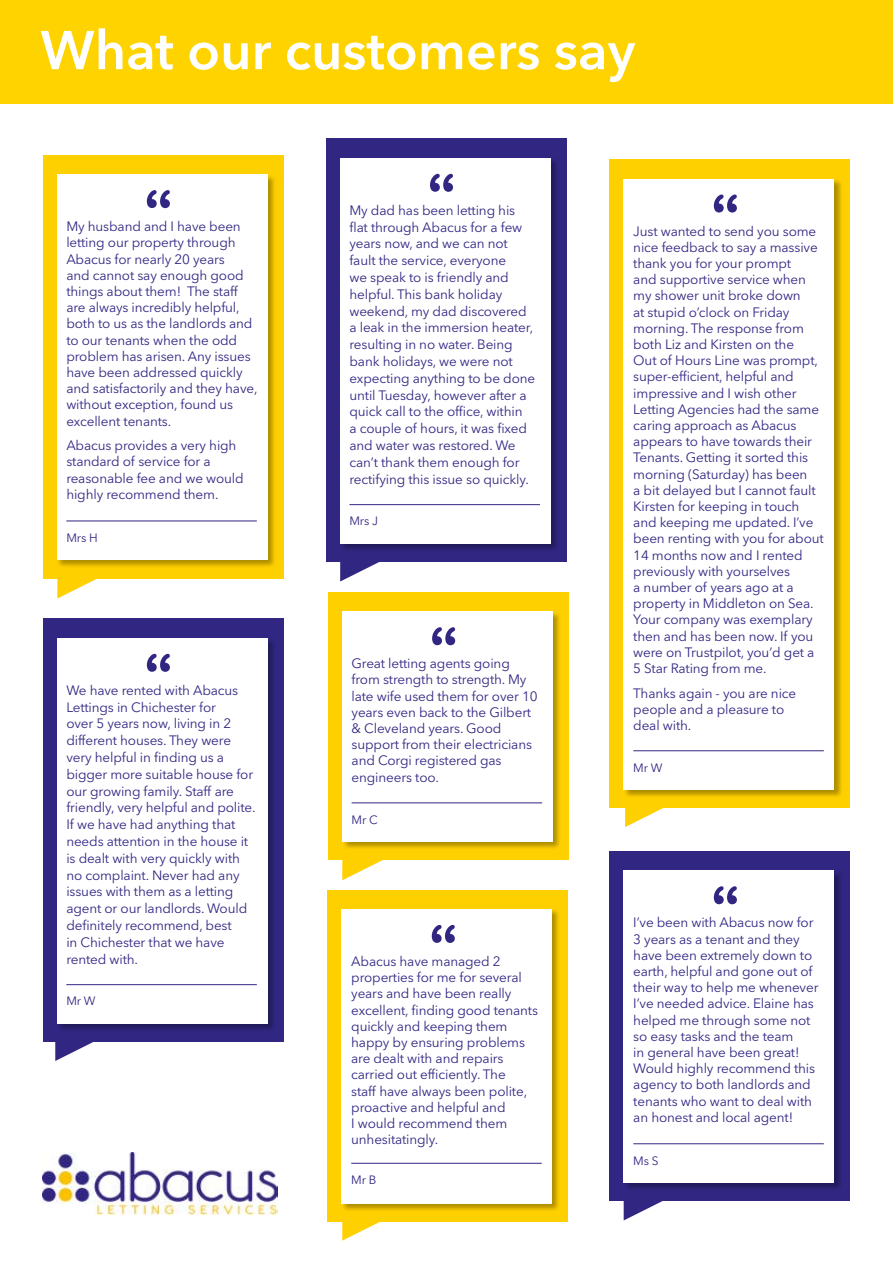
<style>
.page{position:relative;width:893px;height:1263px;background:#fff}
.page>*{position:absolute;margin:0;border:0;box-sizing:border-box;transform-origin:0 0}
.t1{font:61.5px "Arial Rounded MT Bold";color:#312783}
.t2{font:600 54px "Avenir Next LT Pro";color:#fff}
.t3{font:13.5px/16.2px "Avenir Next LT Pro";letter-spacing:-.01em;color:#312783}
.t4{font:12px "Avenir Next LT Pro";letter-spacing:-.01em;color:#312783}
</style>
<div class="page">
<div style="left:0;top:0;width:893px;height:104px;background:#ffd300"></div>
<div style="left:43px;top:155px;width:240px;height:423px;background:#ffd000"></div>
<div style="left:57px;top:174px;width:219px;height:394px;background:#000;opacity:.32"></div>
<div style="left:57px;top:174px;width:210px;height:386px;background:#fff"></div>
<hr style="left:66px;top:521px;width:191px;height:1px;background:#312783">
<div style="left:326px;top:139px;width:241px;height:423px;background:#312783"></div>
<div style="left:340px;top:157px;width:219px;height:395px;background:#000;opacity:.32"></div>
<div style="left:340px;top:158px;width:210px;height:385px;background:#fff"></div>
<hr style="left:349px;top:504px;width:191px;height:1px;background:#312783">
<div style="left:609px;top:159px;width:241px;height:649px;background:#ffd000"></div>
<div style="left:623px;top:178px;width:220px;height:620px;background:#000;opacity:.32"></div>
<div style="left:624px;top:179px;width:210px;height:610px;background:#fff"></div>
<hr style="left:633px;top:750px;width:191px;height:1px;background:#312783">
<div style="left:43px;top:619px;width:240px;height:423px;background:#312783"></div>
<div style="left:57px;top:637px;width:219px;height:395px;background:#000;opacity:.32"></div>
<div style="left:57px;top:638px;width:210px;height:385px;background:#fff"></div>
<hr style="left:66px;top:984px;width:191px;height:1px;background:#312783">
<div style="left:328px;top:592px;width:241px;height:268px;background:#ffd000"></div>
<div style="left:342px;top:611px;width:219px;height:240px;background:#000;opacity:.32"></div>
<div style="left:342px;top:611px;width:210px;height:231px;background:#fff"></div>
<hr style="left:352px;top:802px;width:190px;height:1px;background:#312783">
<div style="left:609px;top:851px;width:241px;height:350px;background:#312783"></div>
<div style="left:623px;top:870px;width:220px;height:321px;background:#000;opacity:.32"></div>
<div style="left:624px;top:870px;width:210px;height:312px;background:#fff"></div>
<hr style="left:633px;top:1143px;width:191px;height:1px;background:#312783">
<div style="left:327px;top:890px;width:241px;height:331px;background:#ffd000"></div>
<div style="left:341px;top:908px;width:220px;height:304px;background:#000;opacity:.32"></div>
<div style="left:342px;top:909px;width:210px;height:294px;background:#fff"></div>
<hr style="left:351px;top:1163px;width:191px;height:1px;background:#312783">
<img style="left:43px;top:1152px;width:234px;height:62px">
<svg style="left:57px;top:578px;width:43px;height:20px"></svg>
<svg style="left:342px;top:860px;width:41px;height:20px"></svg>
<svg style="left:342px;top:1221px;width:43px;height:20px"></svg>
<svg style="left:625px;top:808px;width:38px;height:19px"></svg>
<svg style="left:55px;top:1042px;width:38px;height:19px"></svg>
<svg style="left:340px;top:562px;width:39px;height:19px"></svg>
<svg style="left:624px;top:1201px;width:39px;height:19px"></svg>
<h2 class="t2" style="left:40px;top:17px;width:596px">What our customers say</h2>
<h1 class="t1" style="left:144px;top:177px;width:30px">“</h1>
<p class="t3" style="left:66px;top:218px;width:176px">My husband and I have been letting our property through</p>
<p class="t3" style="left:66px;top:251px;width:193px">Abacus for nearly 20 years<br>and cannot say enough good things about them! The staff are always incredibly helpful, both to us as the landlords and to our tenants when the odd problem has arisen. Any issues have been addressed quickly and satisfactorily and they have, without exception, found us excellent tenants.</p>
<p class="t3" style="left:66px;top:437px;width:179px">Abacus provides a very high standard of service for a reasonable fee and we would highly recommend them.</p>
<p class="t4" style="left:66px;top:530px;width:33px">Mrs H</p>
<h1 class="t1" style="left:144px;top:640px;width:30px">“</h1>
<p class="t3" style="left:66px;top:682px;width:173px;line-height:16.8px">We have rented with Abacus<br>Lettings in Chichester for</p>
<p class="t3" style="left:66px;top:715px;width:191px;line-height:16.8px">over 5 years now, living in 2 different houses. They were very helpful in finding us a bigger more suitable house for our growing family. Staff are friendly, very helpful and polite.<br>If we have had anything that needs attention in the house it is dealt with very quickly with no complaint. Never had any issues with them as a letting agent or our landlords. Would definitely recommend, best<br>in Chichester that we have rented with.</p>
<p class="t4" style="left:66px;top:994px;width:31px">Mr W</p>
<h1 class="t1" style="left:427px;top:160px;width:30px">“</h1>
<p class="t3" style="left:349px;top:202px;width:174px;line-height:16.8px">My dad has been letting his flat through Abacus for a few</p>
<p class="t3" style="left:349px;top:235px;width:187px;line-height:16.8px">years now, and we can not fault the service, everyone<br>we speak to is friendly and helpful. This bank holiday weekend, my dad discovered a leak in the immersion heater, resulting in no water. Being bank holidays, we were not expecting anything to be done until Tuesday, however after a quick call to the office, within<br>a couple of hours, it was fixed and water was restored. We can’t thank them enough for rectifying this issue so quickly.</p>
<p class="t4" style="left:349px;top:514px;width:30px">Mrs J</p>
<h1 class="t1" style="left:429px;top:614px;width:30px">“</h1>
<p class="t3" style="left:352px;top:655px;width:176px">Great letting agents going from strength to strength. My</p>
<p class="t3" style="left:352px;top:688px;width:187px">late wife used them for over 10 years even back to the Gilbert &amp; Cleveland years. Good support from their electricians and Corgi registered gas engineers too.</p>
<p class="t4" style="left:352px;top:812px;width:28px">Mr C</p>
<h1 class="t1" style="left:429px;top:911px;width:30px">“</h1>
<p class="t3" style="left:351px;top:953px;width:172px">Abacus have managed 2 properties for me for several</p>
<p class="t3" style="left:351px;top:985px;width:188px">years and have been really excellent, finding good tenants quickly and keeping them happy by ensuring problems are dealt with and repairs carried out efficiently. The<br>staff have always been polite, proactive and helpful and<br>I would recommend them unhesitatingly.</p>
<p class="t4" style="left:351px;top:1173px;width:27px">Mr B</p>
<h1 class="t1" style="left:711px;top:181px;width:30px">“</h1>
<p class="t3" style="left:633px;top:223px;width:186px">Just wanted to send you some nice feedback to say a massive</p>
<p class="t3" style="left:633px;top:255px;width:192px">thank you for your prompt<br>and supportive service when my shower unit broke down<br>at stupid o’clock on Friday morning. The response from both Liz and Kirsten on the<br>Out of Hours Line was prompt, super-efficient, helpful and impressive and I wish other<br>Letting Agencies had the same caring approach as Abacus appears to have towards their<br>Tenants. Getting it sorted this morning (Saturday) has been<br>a bit delayed but I cannot fault<br>Kirsten for keeping in touch and keeping me updated. I’ve been renting with you for about<br>14 months now and I rented previously with yourselves<br>a number of years ago at a property in Middleton on Sea.<br>Your company was exemplary then and has been now. If you were on Trustpilot, you’d get a<br>5 Star Rating from me.</p>
<p class="t3" style="left:633px;top:685px;width:164px">Thanks again - you are nice people and a pleasure to deal with.</p>
<p class="t4" style="left:633px;top:760px;width:31px">Mr W</p>
<h1 class="t1" style="left:711px;top:873px;width:30px">“</h1>
<p class="t3" style="left:633px;top:914px;width:182px">I’ve been with Abacus now for<br>3 years as a tenant and they</p>
<p class="t3" style="left:633px;top:947px;width:187px">have been extremely down to earth, helpful and gone out of their way to help me whenever<br>I’ve needed advice. Elaine has helped me through some not so easy tasks and the team<br>in general have been great!<br>Would highly recommend this agency to both landlords and tenants who want to deal with an honest and local agent!</p>
<p class="t4" style="left:633px;top:1153px;width:27px">Ms S</p>
</div>
